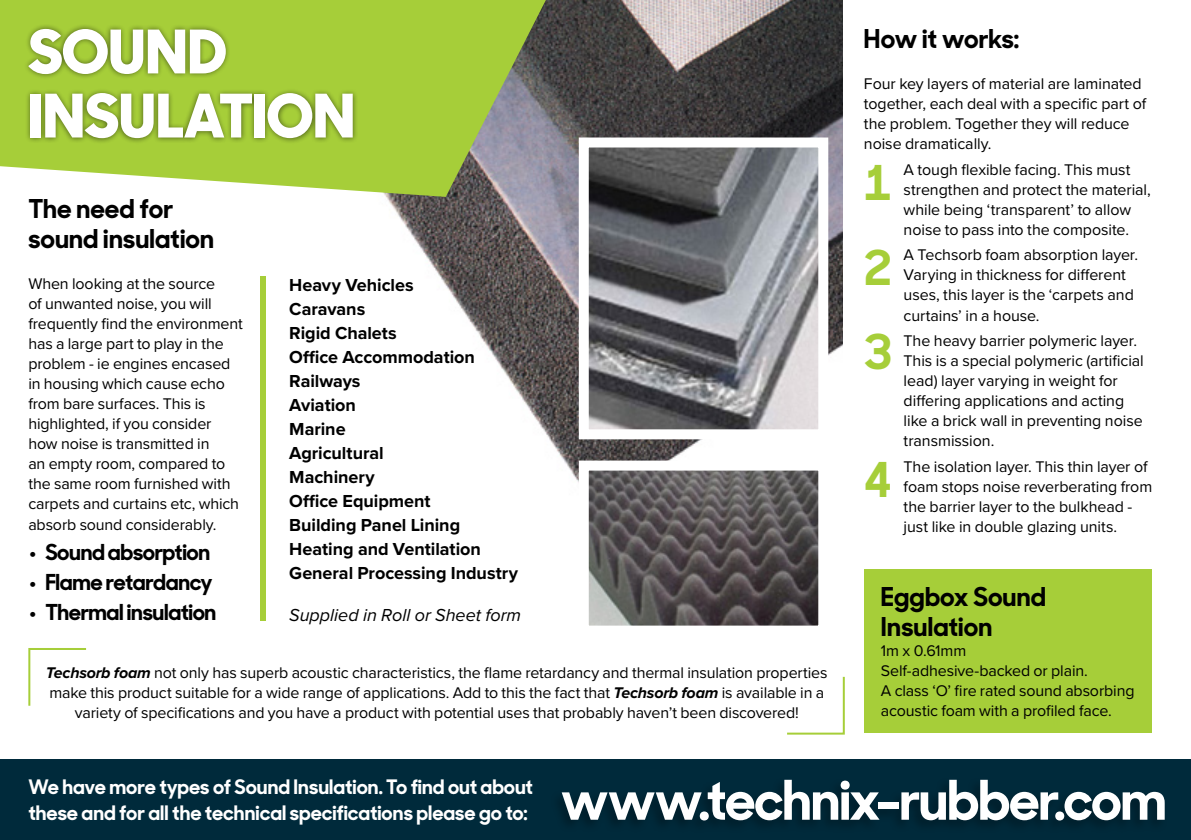
<style>
.page{position:relative;width:1191px;height:840px;background:#fff}
.page>*{position:absolute;margin:0;border:0;box-sizing:border-box;transform-origin:0 0}
.t1{font:800 60px/64px "Sharp Sans No 1";letter-spacing:.01em;color:#fff}
.t2{font:700 54.6px "Sharp Sans No 1";letter-spacing:-.02em;color:#fff}
.t3{font:700 48px/84.6px "Sharp Sans No 1";color:#a6ce39;text-align:justify}
.t4{font:700 26px/30px "Sharp Sans No 1";letter-spacing:.005em;color:#000}
.t5{font:700 22px "Sharp Sans No 1";letter-spacing:-.015em;color:#000}
.t6{font:700 20px/26px "Sharp Sans No 1";color:#fff}
.t7{font:700 18px/24px "Proxima Nova";letter-spacing:-.005em;color:#000}
.t8{font:italic 18px "Proxima Nova";color:#000}
.t9{font:16px/20px "Proxima Nova";letter-spacing:-.005em;color:#000}
.s1{font-weight:700;font-style:italic}
</style>
<div class="page">
<div style="left:864px;top:569px;width:287px;height:163px;background:#a6ce39"></div>
<img style="left:386px;top:0;width:456px;height:483px">
<svg style="left:0;top:0;width:546px;height:197px;background:#a9c758"></svg>
<div style="left:24px;top:24px;width:333px;height:120px;background:#000;opacity:.5"></div>
<div style="left:260px;top:276px;width:6px;height:344px;background:#a6ce39"></div>
<svg style="left:787px;top:676px;width:58px;height:59px"></svg>
<svg style="left:28px;top:648px;width:59px;height:58px"></svg>
<img style="left:590px;top:148px;width:227px;height:280px">
<div style="left:579px;top:137px;width:249px;height:302px;border:10px solid #fff"></div>
<img style="left:590px;top:471px;width:227px;height:153px">
<div style="left:579px;top:460px;width:249px;height:175px;border:10px solid #fff"></div>
<div style="left:0;top:758px;width:1191px;height:81px;background:#002a3b"></div>
<div style="left:549px;top:776px;width:618px;height:57px;background:#002636"></div>
<h1 class="t1" style="left:28px;top:17px;width:327px">SOUND<br>INSULATION</h1>
<h3 class="t4" style="left:28px;top:191px;width:187px">The need for sound insulation</h3>
<p class="t9" style="left:28px;top:274px;width:216px">When looking at the source<br>of unwanted noise, you will frequently find the environment has a large part to play in the problem - ie engines encased in housing which cause echo from bare surfaces. This is highlighted, if you consider how noise is transmitted in<br>an empty room, compared to the same room furnished with carpets and curtains etc, which absorb sound considerably.</p>
<h3 class="t5" style="left:28px;top:533px;width:183px">• Sound absorption</h3>
<h3 class="t5" style="left:28px;top:563px;width:186px">• Flame retardancy</h3>
<h3 class="t5" style="left:28px;top:593px;width:189px">• Thermal insulation</h3>
<p class="t7" style="left:289px;top:273px;width:230px">Heavy Vehicles<br>Caravans<br>Rigid Chalets<br>Office Accommodation<br>Railways<br>Aviation<br>Marine<br>Agricultural<br>Machinery<br>Office Equipment<br>Building Panel Lining<br>Heating and Ventilation<br>General Processing Industry</p>
<p class="t8" style="left:289px;top:604px;width:233px">Supplied in Roll or Sheet form</p>
<p class="t9" style="left:46px;top:662px;width:783px;text-align:center"><span class="s1">Techsorb foam</span> not only has superb acoustic characteristics, the flame retardancy and thermal insulation properties make this product suitable for a wide range of applications. Add to this the fact that <span class="s1">Techsorb foam</span> is available in a variety of specifications and you have a product with potential uses that probably haven’t been discovered!</p>
<h3 class="t4" style="left:864px;top:21px;width:157px">How it works:</h3>
<p class="t9" style="left:864px;top:74px;width:284px">Four key layers of material are laminated together, each deal with a specific part of the problem. Together they will reduce noise dramatically.</p>
<p class="t9" style="left:903px;top:159px;width:249px">A tough flexible facing. This must strengthen and protect the material, while being ‘transparent’ to allow noise to pass into the composite.</p>
<p class="t9" style="left:903px;top:245px;width:236px">A Techsorb foam absorption layer.<br>Varying in thickness for different uses, this layer is the ‘carpets and curtains’ in a house.</p>
<p class="t9" style="left:903px;top:331px;width:242px">The heavy barrier polymeric layer.<br>This is a special polymeric (artificial lead) layer varying in weight for differing applications and acting like a brick wall in preventing noise transmission.</p>
<p class="t9" style="left:903px;top:456px;width:250px">The isolation layer. This thin layer of foam stops noise reverberating from the barrier layer to the bulkhead - just like in double glazing units.</p>
<h3 class="t3" style="left:864px;top:135px;width:30px">1<br>2<br>3</h3>
<h3 class="t3" style="left:864px;top:432px;width:30px">4</h3>
<h3 class="t4" style="left:881px;top:579px;width:167px">Eggbox Sound<br>Insulation</h3>
<p class="t9" style="left:881px;top:640px;width:255px">1m x 0.61mm<br>Self-adhesive-backed or plain.<br>A class ‘O’ fire rated sound absorbing acoustic foam with a profiled face.</p>
<p class="t6" style="left:28px;top:771px;width:506px">We have more types of Sound Insulation. To find out about these and for all the technical specifications please go to:</p>
<h2 class="t2" style="left:560px;top:754px;width:608px">www.technix-rubber.com</h2>
</div>
